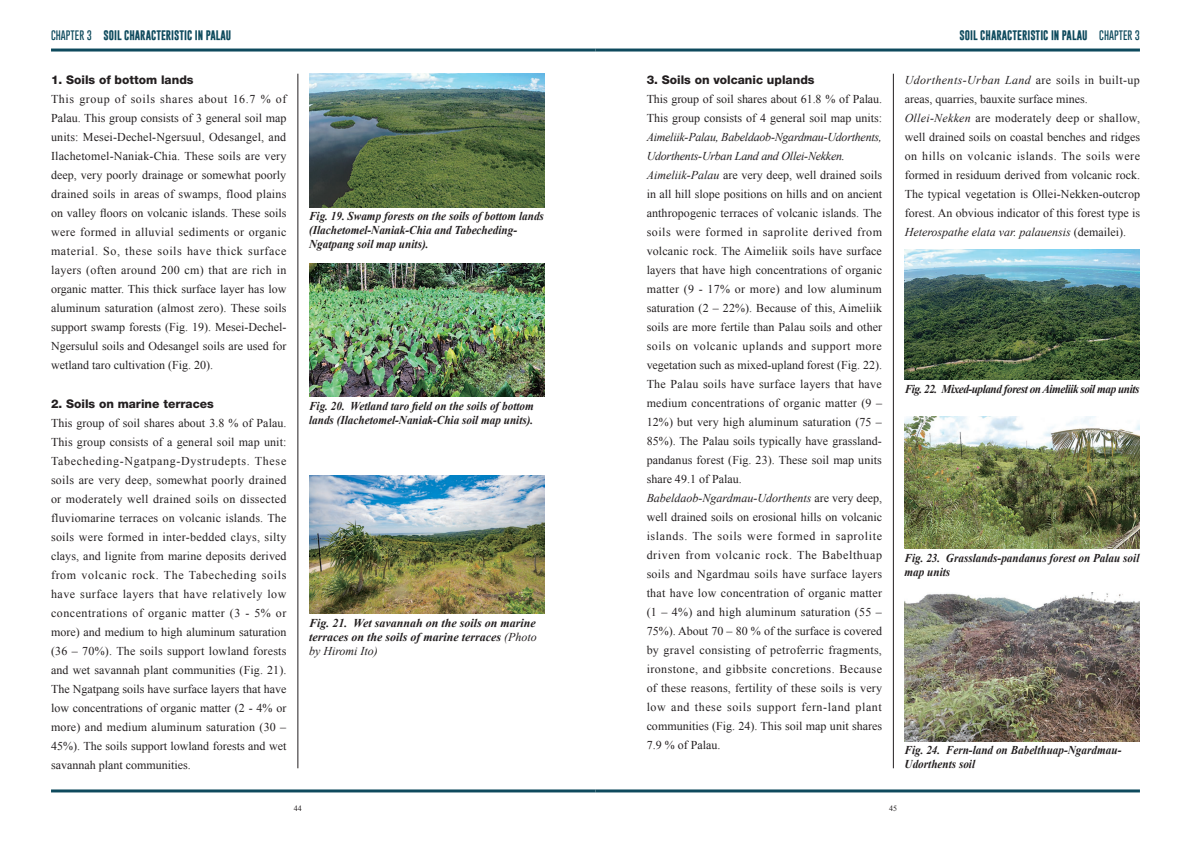
<style>
.page{position:relative;width:1191px;height:842px;background:#fff}
.page>*{position:absolute;margin:0;border:0;box-sizing:border-box;transform-origin:0 0}
.t1{font:12px/19px "Times New Roman";letter-spacing:.005em;color:#231f20}
.t2{font:italic 700 12px/14px "Times New Roman";color:#231f20;scale:.93 1}
.t3{font:italic 700 12px/14px "Times New Roman";color:#231f20;text-align:justify}
.t4{font:800 12px "Helvetica Neue LT Std";color:#231f20}
.t5{font:italic 700 12px "Times New Roman";letter-spacing:-.04em;color:#231f20;scale:.93 1}
.t6{font:700 10px "Gobold";color:#0e4a5d}
.t7{font:8px "Times New Roman";color:#231f20}
.s1{font-weight:100}
.s2{font-style:italic}
.s3{font-weight:400}
</style>
<div class="page">
<hr style="left:595px;top:789px;width:545px;height:3px;background:#0e4a5d">
<hr style="left:51px;top:789px;width:544px;height:3px;background:#0e4a5d">
<hr style="left:595px;top:49px;width:545px;height:3px;background:#0e4a5d">
<hr style="left:51px;top:49px;width:544px;height:3px;background:#0e4a5d">
<img style="left:309px;top:74px;width:235px;height:133px">
<img style="left:309px;top:264px;width:235px;height:133px">
<hr style="left:298px;top:74px;width:1px;height:694px;background:#231f20">
<img style="left:309px;top:475px;width:235px;height:139px">
<hr style="left:893px;top:74px;width:1px;height:694px;background:#231f20">
<img style="left:904px;top:249px;width:236px;height:131px">
<img style="left:904px;top:417px;width:236px;height:132px">
<img style="left:904px;top:592px;width:236px;height:149px">
<p class="t6" style="left:51px;top:29px;width:182px"><span class="s1">CHAPTER 3</span> SOIL CHARACTERISTIC IN PALAU</p>
<p class="t6" style="left:959px;top:29px;width:182px">SOIL CHARACTERISTIC IN PALAU <span class="s1">CHAPTER 3</span></p>
<p class="t4" style="left:51px;top:72px;width:144px">1. Soils of bottom lands</p>
<p class="t1" style="left:51px;top:89px;width:237px;text-align:justify">This group of soils shares about 16.7 % of Palau. This group consists of 3 general soil map units: Mesei-Dechel-Ngersuul, Odesangel, and Ilachetomel-Naniak-Chia. These soils are very deep, very poorly drainage or somewhat poorly drained soils in areas of swamps, flood plains on valley floors on volcanic islands. These soils were formed in alluvial sediments or organic material. So, these soils have thick surface layers (often around 200 cm) that are rich in organic matter. This thick surface layer has low aluminum saturation (almost zero). These soils support swamp forests (Fig. 19). Mesei-Dechel-Ngersulul soils and Odesangel soils are used for wetland taro cultivation (Fig. 20).</p>
<p class="t4" style="left:646px;top:72px;width:169px">3. Soils on volcanic uplands</p>
<p class="t1" style="left:646px;top:89px;width:237px">This group of soil shares about 61.8 % of Palau.<br>This group consists of 4 general soil map units:</p>
<p class="t1" style="left:646px;top:127px;width:237px"><span class="s2">Aimeliik-Palau, Babeldaob-Ngardmau-Udorthents, Udorthents-Urban Land and Ollei-Nekken.<br>Aimeliik-Palau</span> are very deep, well drained soils in all hill slope positions on hills and on ancient anthropogenic terraces of volcanic islands. The soils were formed in saprolite derived from volcanic rock. The Aimeliik soils have surface layers that have high concentrations of organic matter (9 - 17% or more) and low aluminum saturation (2 – 22%). Because of this, Aimeliik soils are more fertile than Palau soils and other soils on volcanic uplands and support more vegetation such as mixed-upland forest (Fig. 22).<br>The Palau soils have surface layers that have medium concentrations of organic matter (9 – 12%) but very high aluminum saturation (75 – 85%). The Palau soils typically have grassland&shy;pandanus forest (Fig. 23). These soil map units share 49.1 of Palau.<br><span class="s2">Babeldaob-Ngardmau-Udorthents</span> are very deep, well drained soils on erosional hills on volcanic islands. The soils were formed in saprolite driven from volcanic rock. The Babelthuap soils and Ngardmau soils have surface layers that have low concentration of organic matter (1 – 4%) and high aluminum saturation (55 – 75%). About 70 – 80 % of the surface is covered by gravel consisting of petroferric fragments, ironstone, and gibbsite concretions. Because of these reasons, fertility of these soils is very low and these soils support fern-land plant communities (Fig. 24). This soil map unit shares 7.9 % of Palau.</p>
<p class="t1" style="left:904px;top:70px;width:237px"><span class="s2">Udorthents-Urban Land</span> are soils in built-up areas, quarries, bauxite surface mines.<br><span class="s2">Ollei-Nekken</span> are moderately deep or shallow, well drained soils on coastal benches and ridges on hills on volcanic islands. The soils were formed in residuum derived from volcanic rock.<br>The typical vegetation is Ollei-Nekken-outcrop forest. An obvious indicator of this forest type is <span class="s2">Heterospathe elata var. palauensis</span> (demailei).</p>
<p class="t2" style="left:309px;top:209px;width:254px">Fig. 19. Swamp forests on the soils of bottom lands (Ilachetomel-Naniak-Chia and Tabecheding-<br>Ngatpang soil map units).</p>
<p class="t5" style="left:904px;top:380px;width:254px">Fig. 22. Mixed-upland forest on Aimeliik soil map units</p>
<p class="t4" style="left:51px;top:396px;width:164px">2. Soils on marine terraces</p>
<p class="t1" style="left:51px;top:413px;width:237px;text-align:justify">This group of soil shares about 3.8 % of Palau.<br>This group consists of a general soil map unit:<br>Tabecheding-Ngatpang-Dystrudepts. These soils are very deep, somewhat poorly drained or moderately well drained soils on dissected fluviomarine terraces on volcanic islands. The soils were formed in inter-bedded clays, silty clays, and lignite from marine deposits derived from volcanic rock. The Tabecheding soils have surface layers that have relatively low concentrations of organic matter (3 - 5% or more) and medium to high aluminum saturation (36 – 70%). The soils support lowland forests and wet savannah plant communities (Fig. 21).<br>The Ngatpang soils have surface layers that have low concentrations of organic matter (2 - 4% or more) and medium aluminum saturation (30 – 45%). The soils support lowland forests and wet savannah plant communities.</p>
<p class="t2" style="left:309px;top:398px;width:243px">Fig. 20. Wetland taro field on the soils of bottom lands (Ilachetomel-Naniak-Chia soil map units).</p>
<p class="t2" style="left:904px;top:550px;width:254px">Fig. 23. Grasslands-pandanus forest on Palau soil map units</p>
<p class="t3" style="left:309px;top:615px;width:229px">Fig. 21. Wet savannah on the soils on marine terraces on the soils of marine terraces <span class="s3">(Photo by Hiromi Ito)</span></p>
<p class="t2" style="left:904px;top:743px;width:235px">Fig. 24. Fern-land on Babelthuap-Ngardmau-<br>Udorthents soil</p>
<p class="t7" style="left:294px;top:803px;width:9px">44</p>
<p class="t7" style="left:889px;top:803px;width:9px">45</p>
</div>
